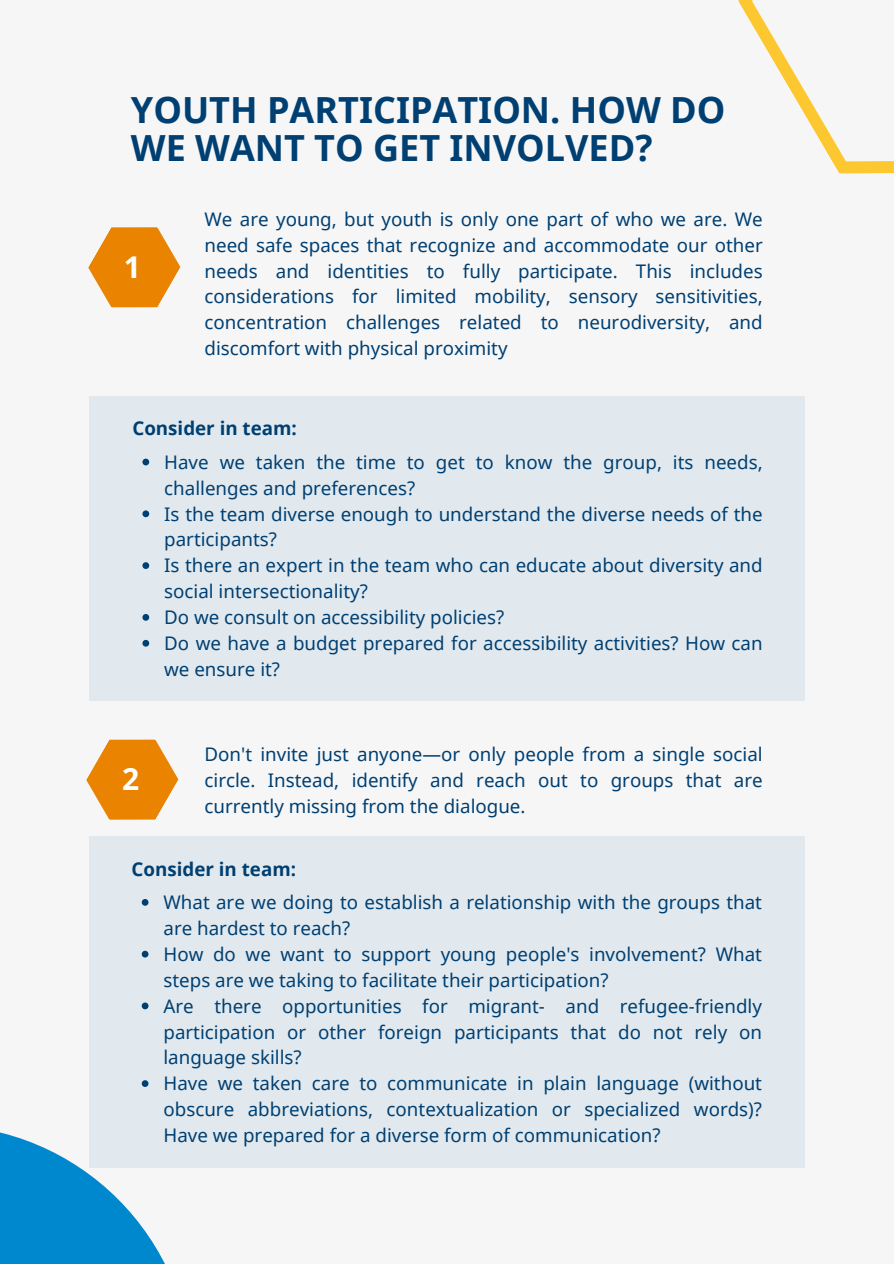
<style>
.page{position:relative;width:894px;height:1264px;background:#fff}
.page>*{position:absolute;margin:0;border:0;box-sizing:border-box;transform-origin:0 0}
.t1{font:700 36px/38.2px "Noto Sans";color:#003f72}
.t2{font:700 30px "Noto Sans";color:#fff}
.t3{font:18.75px/25.8px "Noto Sans";color:#003f72}
.t4{font:700 18.75px "Noto Sans";color:#003f72}
</style>
<div class="page">
<div style="left:0;top:0;width:893px;height:1263px;background:#f6f6f6"></div>
<div style="left:89px;top:835px;width:715px;height:332px;background:#e1e9ee"></div>
<div style="left:89px;top:396px;width:715px;height:304px;background:#e1e9ee"></div>
<svg style="left:142px;top:458px;width:7px;height:7px"></svg>
<svg style="left:142px;top:510px;width:7px;height:7px"></svg>
<svg style="left:142px;top:562px;width:7px;height:7px"></svg>
<svg style="left:142px;top:614px;width:7px;height:6px"></svg>
<svg style="left:142px;top:640px;width:7px;height:6px"></svg>
<svg style="left:142px;top:899px;width:6px;height:6px"></svg>
<svg style="left:142px;top:950px;width:6px;height:7px"></svg>
<svg style="left:142px;top:1002px;width:6px;height:7px"></svg>
<svg style="left:142px;top:1080px;width:6px;height:6px"></svg>
<svg style="left:88px;top:227px;width:92px;height:80px"></svg>
<svg style="left:86px;top:739px;width:92px;height:80px"></svg>
<svg style="left:0;top:1132px;width:192px;height:131px;fill:#0088ce"></svg>
<svg style="left:738px;top:0;width:155px;height:174px"></svg>
<p class="t1" style="left:131px;top:90px;width:596px">YOUTH PARTICIPATION. HOW DO<br>WE WANT TO GET INVOLVED?</p>
<p class="t2" style="left:124px;top:246px;width:19px">1</p>
<h2 class="t3" style="left:204px;top:205px;width:559px;text-align:justify">We are young, but youth is only one part of who we are. We need safe spaces that recognize and accommodate our other needs and identities to fully participate. This includes considerations for limited mobility, sensory sensitivities, concentration challenges related to neurodiversity, and discomfort with physical proximity</h2>
<p class="t4" style="left:132px;top:415px;width:166px">Consider in team:</p>
<h1 class="t3" style="left:164px;top:448px;width:600px">Have we taken the time to get to know the group, its needs, challenges and preferences?</h1>
<p class="t3" style="left:164px;top:500px;width:600px">Is the team diverse enough to understand the diverse needs of the participants?</p>
<p class="t3" style="left:164px;top:552px;width:600px">Is there an expert in the team who can educate about diversity and social intersectionality?</p>
<h2 class="t3" style="left:164px;top:604px;width:341px">Do we consult on accessibility policies?</h2>
<p class="t3" style="left:164px;top:630px;width:600px">Do we have a budget prepared for accessibility activities? How can we ensure it?</p>
<p class="t2" style="left:122px;top:758px;width:19px">2</p>
<p class="t3" style="left:204px;top:741px;width:559px;text-align:justify">Don't invite just anyone—or only people from a single social circle. Instead, identify and reach out to groups that are currently missing from the dialogue.</p>
<p class="t4" style="left:131px;top:855px;width:166px">Consider in team:</p>
<p class="t3" style="left:163px;top:889px;width:600px">What are we doing to establish a relationship with the groups that are hardest to reach?</p>
<p class="t3" style="left:163px;top:940px;width:600px">How do we want to support young people's involvement? What steps are we taking to facilitate their participation?</p>
<p class="t3" style="left:163px;top:992px;width:600px;text-align:justify">Are there opportunities for migrant- and refugee-friendly participation or other foreign participants that do not rely on language skills?</p>
<p class="t3" style="left:163px;top:1070px;width:600px;text-align:justify">Have we taken care to communicate in plain language (without obscure abbreviations, contextualization or specialized words)?<br>Have we prepared for a diverse form of communication?</p>
</div>
